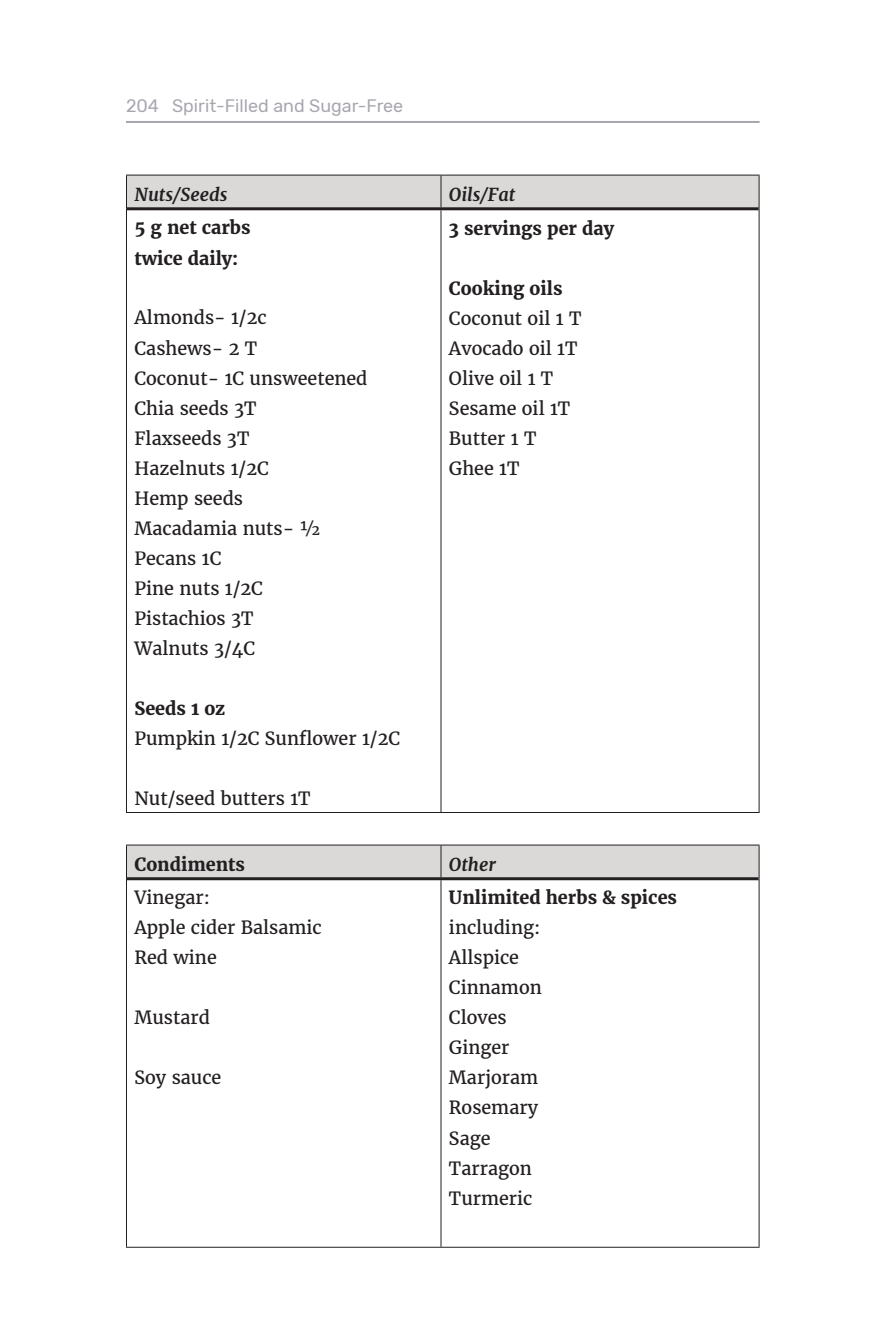
<style>
.page{position:relative;width:882px;height:1332px;background:#fff}
.page>*{position:absolute;margin:0;border:0;box-sizing:border-box;transform-origin:0 0}
.t1{font:18px/30px "Merriweather";color:#231f20}
.t2{font:700 18px/30px "Merriweather";color:#231f20}
.t3{font:18px "Rubik";color:#a9a6b0}
.t4{font:italic 700 18px "Merriweather";color:#231f20}
</style>
<div class="page">
<hr style="left:126px;top:121px;width:634px;height:2px;background:#a7a5ae">
<div style="left:127px;top:176px;width:632px;height:31px;background:#dad9d8"></div>
<hr style="left:126px;top:175px;width:315px;height:1px;background:#231f20">
<hr style="left:126px;top:176px;width:1px;height:33px;background:#231f20">
<hr style="left:441px;top:175px;width:319px;height:1px;background:#231f20">
<hr style="left:440px;top:176px;width:2px;height:31px;background:#231f20">
<hr style="left:759px;top:176px;width:1px;height:33px;background:#231f20">
<hr style="left:126px;top:209px;width:1px;height:603px;background:#231f20">
<hr style="left:440px;top:210px;width:2px;height:602px;background:#231f20">
<hr style="left:759px;top:209px;width:1px;height:603px;background:#231f20">
<hr style="left:126px;top:812px;width:315px;height:1px;background:#231f20">
<hr style="left:441px;top:812px;width:319px;height:1px;background:#231f20">
<hr style="left:127px;top:207px;width:314px;height:3px;background:#231f20">
<hr style="left:441px;top:207px;width:318px;height:3px;background:#231f20">
<div style="left:127px;top:846px;width:632px;height:31px;background:#dad9d8"></div>
<hr style="left:126px;top:845px;width:315px;height:1px;background:#231f20">
<hr style="left:126px;top:846px;width:1px;height:33px;background:#231f20">
<hr style="left:441px;top:845px;width:319px;height:1px;background:#231f20">
<hr style="left:440px;top:846px;width:2px;height:31px;background:#231f20">
<hr style="left:759px;top:846px;width:1px;height:33px;background:#231f20">
<hr style="left:126px;top:879px;width:1px;height:368px;background:#231f20">
<hr style="left:440px;top:880px;width:2px;height:367px;background:#231f20">
<hr style="left:759px;top:879px;width:1px;height:368px;background:#231f20">
<hr style="left:126px;top:1247px;width:315px;height:1px;background:#231f20">
<hr style="left:127px;top:877px;width:314px;height:3px;background:#231f20">
<hr style="left:441px;top:877px;width:318px;height:3px;background:#231f20">
<hr style="left:441px;top:1247px;width:319px;height:1px;background:#231f20">
<p class="t3" style="left:126px;top:96px;width:279px">204 Spirit-Filled and Sugar-Free</p>
<p class="t4" style="left:134px;top:182px;width:95px">Nuts/Seeds</p>
<p class="t4" style="left:449px;top:182px;width:68px">Oils/Fat</p>
<p class="t2" style="left:134px;top:213px;width:118px">5 g net carbs twice daily:</p>
<p class="t2" style="left:449px;top:213px;width:167px">3 servings per day</p>
<p class="t1" style="left:134px;top:303px;width:234px">Almonds- 1/2c<br>Cashews- 2 T<br>Coconut- 1C unsweetened<br>Chia seeds 3T<br>Flaxseeds 3T<br>Hazelnuts 1/2C<br>Hemp seeds<br>Macadamia nuts- ½<br>Pecans 1C<br>Pine nuts 1/2C<br>Pistachios 3T<br>Walnuts 3/4C</p>
<p class="t2" style="left:134px;top:693px;width:92px">Seeds 1 oz</p>
<p class="t1" style="left:134px;top:723px;width:267px">Pumpkin 1/2C Sunflower 1/2C</p>
<p class="t1" style="left:134px;top:783px;width:178px">Nut/seed butters 1T</p>
<p class="t2" style="left:449px;top:273px;width:115px">Cooking oils</p>
<p class="t1" style="left:449px;top:303px;width:134px">Coconut oil 1 T<br>Avocado oil 1T<br>Olive oil 1 T<br>Sesame oil 1T<br>Butter 1 T<br>Ghee 1T</p>
<p class="t2" style="left:134px;top:849px;width:112px">Condiments</p>
<p class="t4" style="left:449px;top:852px;width:48px">Other</p>
<p class="t1" style="left:134px;top:883px;width:189px">Vinegar:<br>Apple cider Balsamic<br>Red wine</p>
<p class="t2" style="left:449px;top:883px;width:230px">Unlimited herbs &amp; spices</p>
<p class="t1" style="left:449px;top:913px;width:94px">including:<br>Allspice<br>Cinnamon<br>Cloves<br>Ginger<br>Marjoram<br>Rosemary<br>Sage<br>Tarragon<br>Turmeric</p>
<p class="t1" style="left:134px;top:1003px;width:77px">Mustard</p>
<p class="t1" style="left:134px;top:1063px;width:88px">Soy sauce</p>
</div>
